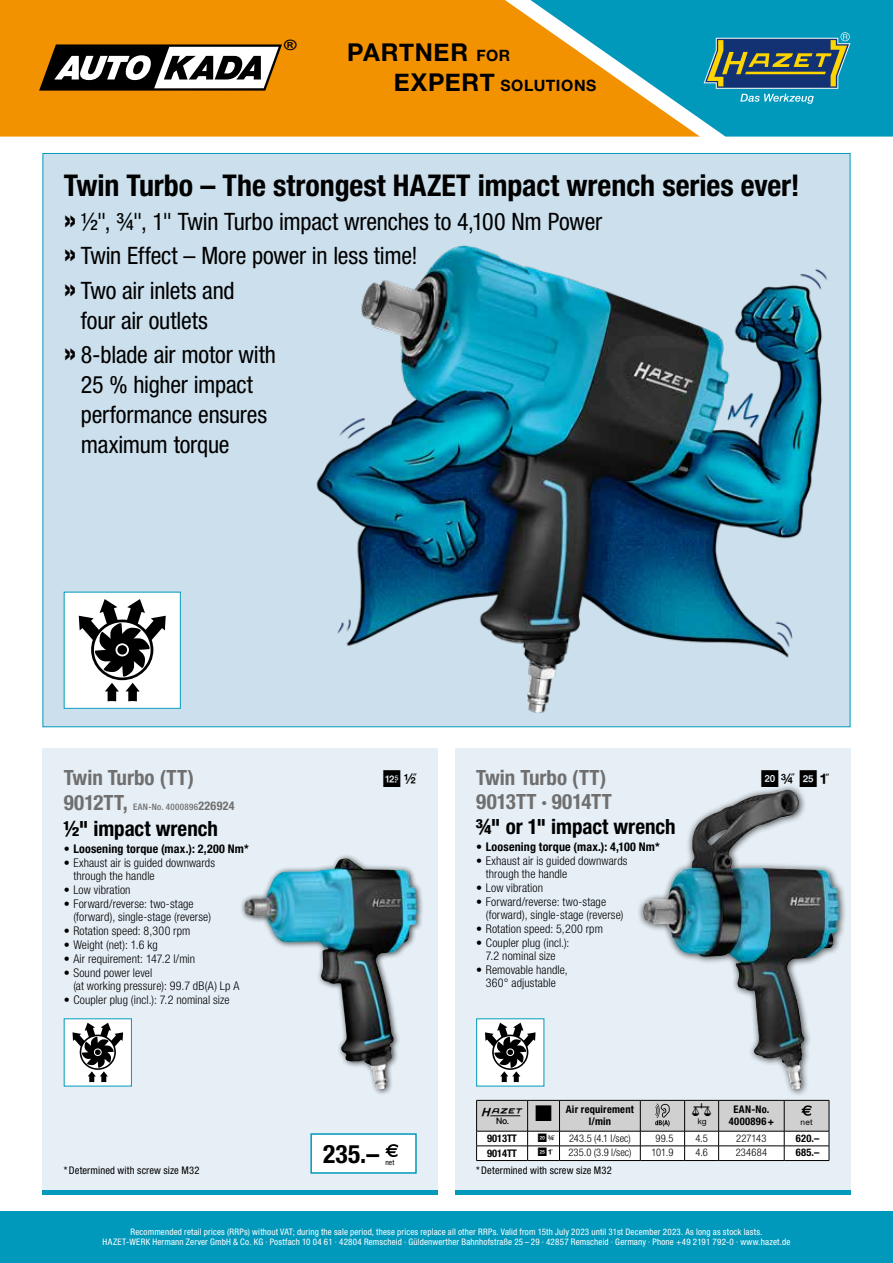
<style>
.page{position:relative;width:893px;height:1263px;background:#fff}
.page>*{position:absolute;margin:0;border:0;box-sizing:border-box;transform-origin:0 0}
.t1{font:700 condensed 30px "Helvetica Neue LT Pro";color:#000}
.t2{font:700 condensed 25.5px "Helvetica Neue LT Pro";color:#000}
.t3{font:700 24.45px "Helvetica Neue";letter-spacing:.03em;color:#000}
.t4{font:condensed 24px/34.2px "Helvetica Neue LT Pro";letter-spacing:-.01em;color:#000}
.t5{font:24px "HZ Tabelle A1";color:#000}
.t6{font:700 condensed 21px "Helvetica Neue LT Pro";color:#706f6f}
.t7{font:700 condensed 21px "Helvetica Neue LT Pro";color:#000}
.t8{font:700 15.75px "Helvetica Neue LT Pro";letter-spacing:.04em;color:#000}
.t9{font:700 14.4px "Arial";color:#000;scale:1.18 1}
.t10{font:300 condensed 12px/12.8px "Helvetica Neue LT Pro";letter-spacing:.01em;color:#000}
.t11{font:700 condensed 12px "Helvetica Neue LT Pro";letter-spacing:.015em;color:#000}
.t12{font:300 condensed 10.5px "Helvetica Neue LT Pro";letter-spacing:.015em;color:#000}
.t13{font:700 condensed 10.5px/12px "Helvetica Neue LT Pro";letter-spacing:.02em;color:#000;text-align:center}
.t14{font:condensed 10.5px "Helvetica Neue LT Pro";letter-spacing:.015em;color:#000}
.t15{font:condensed 9px/10.5px "Helvetica Neue LT Pro";letter-spacing:.02em;color:#fff;text-align:center}
.t16{font:500 condensed 9px "Helvetica Neue LT Pro";letter-spacing:.04em;color:#706f6f}
.t17{font:8.25px "Helvetica Neue LT Pro";color:#000}
.t18{font:condensed 7.5px "Helvetica Neue LT Pro";color:#000}
.s1{font-family:"Helvetica Neue LT Pro";font-size:15.75px}
.s2{font-family:"Helvetica Neue";font-size:24.45px}
.s3{font-weight:700;font-size:30px}
.s4{font-weight:700;font-size:12px}
.s5{font-weight:300}
.s6{font-family:"HZ Tabelle A1";font-weight:400;font-stretch:normal;font-size:21px}
</style>
<div class="page">
<div style="left:0;top:0;width:495px;height:137px;background:#f39200"></div>
<svg style="left:495px;top:0;width:398px;height:137px;background:#669f82"></svg>
<svg style="left:704px;top:32px;width:146px;height:72px;background:#3c7983"></svg>
<div style="left:0;top:1211px;width:893px;height:52px;background:#0099bc"></div>
<svg style="left:39px;top:44px;width:243px;height:47px"></svg>
<div style="left:43px;top:153px;width:807px;height:574px;background:#cbdfec;border:1px solid #0099bc"></div>
<div style="left:43px;top:748px;width:395px;height:447px;background:#e6eff6"></div>
<div style="left:455px;top:748px;width:395px;height:447px;background:#e6eff6"></div>
<hr style="left:43px;top:1191px;width:395px;height:4px;background:#0099bc">
<hr style="left:455px;top:1191px;width:395px;height:4px;background:#0099bc">
<img style="left:299px;top:245px;width:548px;height:483px">
<div style="left:64px;top:592px;width:116px;height:116px;background:#fff"></div>
<svg style="left:79px;top:599px;width:87px;height:102px"></svg>
<div style="left:64px;top:592px;width:117px;height:117px;border:1px solid #0099bc"></div>
<div style="left:240px;top:853px;width:184px;height:243px;background:#000;opacity:.75"></div>
<img style="left:244px;top:858px;width:142px;height:231px">
<div style="left:637px;top:784px;width:210px;height:313px;background:#000;opacity:.75"></div>
<img style="left:643px;top:790px;width:144px;height:243px">
<div style="left:64px;top:1019px;width:67px;height:67px;background:#fff"></div>
<svg style="left:72px;top:1023px;width:51px;height:59px"></svg>
<div style="left:477px;top:1019px;width:67px;height:67px;background:#fff"></div>
<svg style="left:485px;top:1023px;width:51px;height:59px"></svg>
<div style="left:310px;top:1133px;width:107px;height:41px;background:#fff;border:2px solid #0099bc"></div>
<hr style="left:476px;top:1160px;width:52px;height:1px;background:#000">
<hr style="left:528px;top:1160px;width:31px;height:1px;background:#000">
<hr style="left:559px;top:1160px;width:81px;height:1px;background:#000">
<hr style="left:640px;top:1160px;width:45px;height:1px;background:#000">
<hr style="left:685px;top:1160px;width:34px;height:1px;background:#000">
<hr style="left:719px;top:1160px;width:65px;height:1px;background:#000">
<hr style="left:784px;top:1160px;width:45px;height:1px;background:#000">
<svg style="left:385px;top:1144px;width:13px;height:13px"></svg>
<svg style="left:800px;top:784px;width:29px;height:2px"></svg>
<svg style="left:476px;top:1100px;width:354px;height:60px;background:#d4d4d4"></svg>
<svg style="left:761px;top:784px;width:33px;height:2px"></svg>
<p class="t9" style="left:284px;top:36px;width:12px">®</p>
<h3 class="t3" style="left:347px;top:33px;width:164px">PARTNER <span class="s1">FOR</span></h3>
<h3 class="t8" style="left:394px;top:76px;width:204px"><span class="s2">EXPERT</span> SOLUTIONS</h3>
<h1 class="t1" style="left:64px;top:167px;width:737px">Twin Turbo – The strongest HAZET impact wrench series ever!</h1>
<h3 class="t4" style="left:64px;top:204px;width:540px"><span class="s3">»</span> 1/2", 3/4", 1" Twin Turbo impact wrenches to 4,100 Nm Power <span class="s3">»</span> Twin Effect – More power in less time!<br><span class="s3">»</span> Two air inlets and</h3>
<h3 class="t4" style="left:64px;top:303px;width:214px;text-indent:17px">four air outlets<br><span class="s3">»</span> 8-blade air motor with</h3>
<h3 class="t4" style="left:81px;top:369px;width:188px;line-height:30px">25 % higher impact performance ensures maximum torque</h3>
<h3 class="t6" style="left:64px;top:764px;width:132px">Twin Turbo (TT)</h3>
<h3 class="t6" style="left:476px;top:764px;width:132px">Twin Turbo (TT)</h3>
<h3 class="t6" style="left:64px;top:790px;width:66px">9012TT,</h3>
<p class="t16" style="left:133px;top:802px;width:103px">EAN-No. 4000896<span class="s4">226924</span></p>
<h3 class="t6" style="left:476px;top:788px;width:137px">9013TT · 9014TT</h3>
<h3 class="t7" style="left:64px;top:816px;width:156px">1/2" impact wrench</h3>
<p class="t11" style="left:64px;top:842px;width:186px"><span class="s5">•</span> Loosening torque (max.): 2,200 Nm*</p>
<p class="t10" style="left:73px;top:857px;width:143px;text-indent:-10px">• Exhaust air is guided downwards through the handle</p>
<p class="t10" style="left:64px;top:883px;width:68px">• Low vibration</p>
<p class="t10" style="left:73px;top:897px;width:139px;text-indent:-10px">• Forward/reverse: two-stage (forward), single-stage (reverse)</p>
<p class="t10" style="left:64px;top:924px;width:128px">• Rotation speed: 8,300 rpm</p>
<p class="t10" style="left:64px;top:938px;width:96px">• Weight (net): 1.6 kg</p>
<p class="t10" style="left:64px;top:952px;width:133px">• Air requirement: 147.2 l/min</p>
<p class="t10" style="left:73px;top:966px;width:168px;text-indent:-10px">• Sound power level<br>(at working pressure): 99.7 dB(A) Lp A</p>
<p class="t10" style="left:64px;top:993px;width:167px">• Coupler plug (incl.): 7.2 nominal size</p>
<h3 class="t7" style="left:476px;top:814px;width:201px">3/4" or 1" impact wrench</h3>
<p class="t11" style="left:476px;top:840px;width:185px"><span class="s5">•</span> Loosening torque (max.): 4,100 Nm*</p>
<p class="t10" style="left:486px;top:855px;width:143px;text-indent:-10px">• Exhaust air is guided downwards through the handle</p>
<p class="t10" style="left:476px;top:881px;width:68px">• Low vibration</p>
<p class="t10" style="left:486px;top:895px;width:139px;text-indent:-10px">• Forward/reverse: two-stage (forward), single-stage (reverse)</p>
<p class="t10" style="left:476px;top:922px;width:128px">• Rotation speed: 5,200 rpm</p>
<p class="t10" style="left:476px;top:936px;width:95px;text-align:center">• Coupler plug (incl.):<br>7.2 nominal size</p>
<p class="t10" style="left:476px;top:963px;width:93px;text-align:center">• Removable handle,<br>360° adjustable</p>
<h3 class="t5" style="left:482px;top:1095px;width:42px">1</h3>
<p class="t13" style="left:566px;top:1103px;width:70px">Air requirement l/min</p>
<p class="t13" style="left:729px;top:1102px;width:47px;text-align:left;text-indent:-37px"><span class="s6">6</span> EAN-No.<br>4000896+</p>
<p class="t17" style="left:801px;top:1117px;width:13px">net</p>
<p class="t13" style="left:487px;top:1132px;width:31px">9013TT</p>
<p class="t12" style="left:538px;top:1132px;width:94px">✔ 243.5 (4.1 l/sec)</p>
<p class="t12" style="left:656px;top:1132px;width:19px">99.5</p>
<p class="t12" style="left:695px;top:1132px;width:14px">4.5</p>
<p class="t12" style="left:736px;top:1132px;width:32px">227143</p>
<p class="t13" style="left:796px;top:1132px;width:25px">620.–</p>
<p class="t13" style="left:487px;top:1147px;width:31px">9014TT</p>
<p class="t12" style="left:568px;top:1146px;width:65px">235.0 (3.9 l/sec)</p>
<p class="t12" style="left:652px;top:1146px;width:23px">101.9</p>
<p class="t12" style="left:695px;top:1146px;width:14px">4.6</p>
<p class="t12" style="left:736px;top:1146px;width:33px">234684</p>
<p class="t13" style="left:796px;top:1146px;width:25px">685.–</p>
<h2 class="t2" style="left:323px;top:1138px;width:57px">235.–</h2>
<p class="t18" style="left:385px;top:1157px;width:11px">net</p>
<p class="t14" style="left:64px;top:1164px;width:137px">* Determined with screw size M32</p>
<p class="t14" style="left:476px;top:1164px;width:137px">* Determined with screw size M32</p>
<p class="t15" style="left:103px;top:1226px;width:689px">Recommended retail prices (RRPs) without VAT; during the sale period, these prices replace all other RRPs. Valid from 15th July 2023 until 31st December 2023. As long as stock lasts.<br>HAZET-WERK Hermann Zerver GmbH &amp; Co. KG ∙ Postfach 10 04 61 ∙ 42804 Remscheid ∙ Güldenwerther Bahnhofstraße 25 – 29 ∙ 42857 Remscheid ∙ Germany ∙ Phone +49 2191 792-0 ∙ www.hazet.de</p>
</div>
